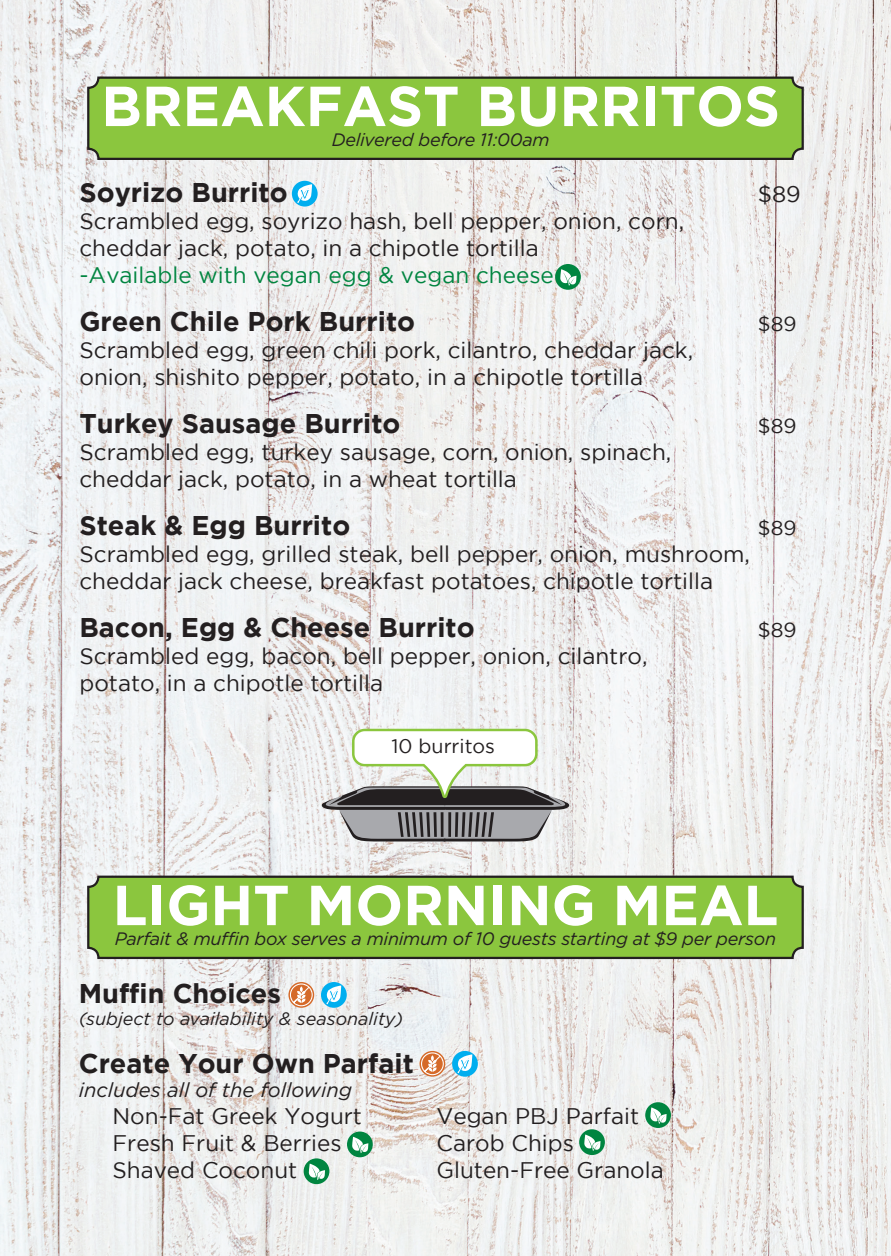
<style>
.page{position:relative;width:891px;height:1256px;background:#fff}
.page>*{position:absolute;margin:0;border:0;box-sizing:border-box;transform-origin:0 0}
.t1{font:700 56.25px "Gotham";color:#fff}
.t2{font:700 27px "Gotham";color:#231f20}
.t3{font:22.5px "Gotham";color:#231f20}
.t4{font:22.5px "Gotham";color:#008540}
.t5{font:italic 20.25px "Gotham";color:#231f20}
.t6{font:20.25px "Gotham";color:#231f20}
.t7{font:19.57px "Gotham";color:#231f20}
.t8{font:italic 18px "Gotham";letter-spacing:-.015em;color:#231f20}
</style>
<div class="page">
<img style="left:0;top:0;width:891px;height:1256px">
<div style="left:88px;top:876px;width:715px;height:82px;background:#8bc63e;border-radius:10px"></div>
<div style="left:87px;top:875px;width:717px;height:84px;border:2px solid #231f20;border-radius:10px"></div>
<div style="left:579px;top:1129px;width:26px;height:26px;background:#008540;border-radius:50%"></div>
<svg style="left:584px;top:1134px;width:17px;height:16px"></svg>
<div style="left:304px;top:1158px;width:25px;height:26px;background:#008540;border-radius:50%"></div>
<svg style="left:309px;top:1163px;width:16px;height:17px"></svg>
<svg style="left:347px;top:1131px;width:26px;height:26px"></svg>
<svg style="left:352px;top:1136px;width:16px;height:17px"></svg>
<div style="left:645px;top:1102px;width:26px;height:26px;background:#008540;border-radius:50%"></div>
<svg style="left:650px;top:1107px;width:17px;height:16px"></svg>
<svg style="left:288px;top:982px;width:26px;height:25px"></svg>
<svg style="left:290px;top:983px;width:23px;height:23px"></svg>
<svg style="left:420px;top:1051px;width:25px;height:25px"></svg>
<svg style="left:421px;top:1052px;width:23px;height:23px"></svg>
<div style="left:88px;top:78px;width:715px;height:81px;background:#8bc63e;border-radius:10px"></div>
<div style="left:87px;top:76px;width:717px;height:84px;border:2px solid #231f20;border-radius:10px"></div>
<div style="left:292px;top:181px;width:26px;height:25px;background:#00aeef;border-radius:50%"></div>
<svg style="left:297px;top:184px;width:15px;height:19px"></svg>
<div style="left:555px;top:264px;width:26px;height:26px;background:#008540;border-radius:50%"></div>
<svg style="left:560px;top:269px;width:17px;height:17px"></svg>
<div style="left:452px;top:1051px;width:26px;height:25px;background:#00aeef;border-radius:50%"></div>
<svg style="left:457px;top:1054px;width:15px;height:19px"></svg>
<div style="left:321px;top:982px;width:26px;height:25px;background:#00aeef;border-radius:50%"></div>
<svg style="left:326px;top:985px;width:15px;height:19px"></svg>
<svg style="left:321px;top:728px;width:249px;height:113px"></svg>
<p class="t1" style="left:101px;top:74px;width:680px">BREAKFAST BURRITOS</p>
<p class="t8" style="left:332px;top:130px;width:219px">Delivered before 11:00am</p>
<p class="t2" style="left:79px;top:176px;width:210px">Soyrizo Burrito</p>
<p class="t3" style="left:758px;top:181px;width:45px">$89</p>
<p class="t3" style="left:79px;top:208px;width:606px">Scrambled egg, soyrizo hash, bell pepper, onion, corn,</p>
<p class="t3" style="left:79px;top:235px;width:461px">cheddar jack, potato, in a chipotle tortilla</p>
<p class="t4" style="left:79px;top:262px;width:476px">-Available with vegan egg &amp; vegan cheese</p>
<p class="t2" style="left:79px;top:305px;width:337px">Green Chile Pork Burrito</p>
<p class="t6" style="left:758px;top:312px;width:40px">$89</p>
<p class="t3" style="left:79px;top:337px;width:615px">Scrambled egg, green chili pork, cilantro, cheddar jack,</p>
<p class="t3" style="left:79px;top:364px;width:565px">onion, shishito pepper, potato, in a chipotle tortilla</p>
<p class="t2" style="left:79px;top:408px;width:323px">Turkey Sausage Burrito</p>
<p class="t6" style="left:758px;top:414px;width:40px">$89</p>
<p class="t3" style="left:79px;top:439px;width:593px">Scrambled egg, turkey sausage, corn, onion, spinach,</p>
<p class="t3" style="left:79px;top:466px;width:439px">cheddar jack, potato, in a wheat tortilla</p>
<p class="t2" style="left:79px;top:510px;width:272px">Steak &amp; Egg Burrito</p>
<p class="t6" style="left:758px;top:517px;width:40px">$89</p>
<p class="t3" style="left:79px;top:542px;width:672px">Scrambled egg, grilled steak, bell pepper, onion, mushroom,</p>
<p class="t3" style="left:79px;top:569px;width:635px">cheddar jack cheese, breakfast potatoes, chipotle tortilla</p>
<p class="t2" style="left:79px;top:612px;width:397px">Bacon, Egg &amp; Cheese Burrito</p>
<p class="t6" style="left:758px;top:619px;width:40px">$89</p>
<p class="t3" style="left:79px;top:644px;width:570px">Scrambled egg, bacon, bell pepper, onion, cilantro,</p>
<p class="t3" style="left:79px;top:671px;width:305px">potato, in a chipotle tortilla</p>
<p class="t7" style="left:392px;top:735px;width:105px">10 burritos</p>
<p class="t1" style="left:113px;top:872px;width:667px">LIGHT MORNING MEAL</p>
<p class="t8" style="left:115px;top:929px;width:663px">Parfait &amp; muffin box serves a minimum of 10 guests starting at $9 per person</p>
<p class="t2" style="left:79px;top:978px;width:204px">Muffin Choices</p>
<p class="t8" style="left:79px;top:1008px;width:326px">(subject to availability &amp; seasonality)</p>
<p class="t2" style="left:79px;top:1047px;width:337px">Create Your Own Parfait</p>
<p class="t5" style="left:79px;top:1078px;width:275px">includes all of the following</p>
<p class="t3" style="left:112px;top:1103px;width:251px">Non-Fat Greek Yogurt</p>
<p class="t3" style="left:436px;top:1103px;width:204px">Vegan PBJ Parfait</p>
<p class="t3" style="left:112px;top:1130px;width:231px">Fresh Fruit &amp; Berries</p>
<p class="t3" style="left:436px;top:1130px;width:139px">Carob Chips</p>
<p class="t3" style="left:112px;top:1157px;width:186px">Shaved Coconut</p>
<p class="t3" style="left:436px;top:1157px;width:229px">Gluten-Free Granola</p>
</div>
